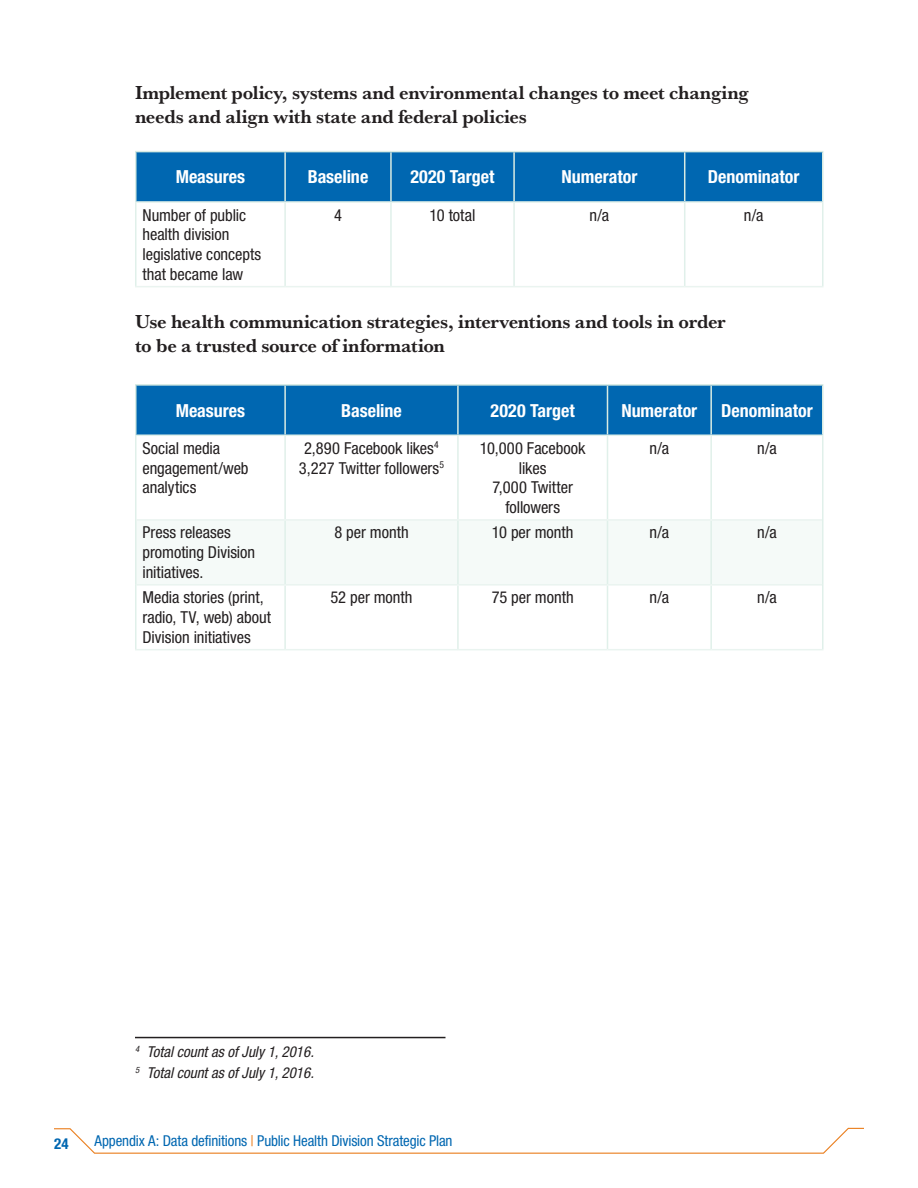
<style>
.page{position:relative;width:918px;height:1188px;background:#fff}
.page>*{position:absolute;margin:0;border:0;box-sizing:border-box;transform-origin:0 0}
.Body{font:700 19.5px/24px "Baskerville URW";letter-spacing:-.015em;color:#231f20}
.TFirstRow_WhiteText{font:700 condensed 18px "Helvetica Neue LT Std";color:#fff}
.Tbody_Center_justify{font:condensed 16.5px/19.8px "Helvetica Neue LT Std";letter-spacing:-.005em;color:#231f20}
.t1{font:condensed 15px "Helvetica Neue LT Std";letter-spacing:-.01em;color:#0067b1}
.Citation2{font:italic condensed 15px "Helvetica Neue LT Std";color:#231f20}
.t2{font:700 condensed 15px "Helvetica Neue LT Std";color:#0067b1}
.s1{color:#ea7e1d}
</style>
<div class="page">
<svg style="left:54px;top:1127px;width:810px;height:27px"></svg>
<div style="left:136px;top:386px;width:686px;height:49px;background:#0067b1"></div>
<div style="left:136px;top:521px;width:473px;height:63px;background:#f5faf8"></div>
<hr style="left:135px;top:435px;width:150px;height:1px;background:#e0f0ea">
<hr style="left:135px;top:436px;width:1px;height:84px;background:#e0f0ea">
<hr style="left:285px;top:435px;width:173px;height:1px;background:#e0f0ea">
<hr style="left:284px;top:436px;width:2px;height:83px;background:#e0f0ea">
<hr style="left:458px;top:435px;width:150px;height:1px;background:#e0f0ea">
<hr style="left:457px;top:436px;width:2px;height:83px;background:#e0f0ea">
<hr style="left:135px;top:520px;width:1px;height:65px;background:#e0f0ea">
<hr style="left:284px;top:521px;width:2px;height:63px;background:#e0f0ea">
<hr style="left:457px;top:521px;width:2px;height:63px;background:#e0f0ea">
<hr style="left:135px;top:585px;width:1px;height:64px;background:#e0f0ea">
<hr style="left:284px;top:586px;width:2px;height:63px;background:#e0f0ea">
<hr style="left:457px;top:586px;width:2px;height:63px;background:#e0f0ea">
<hr style="left:607px;top:386px;width:1px;height:49px;background:#d8ebe3">
<hr style="left:710px;top:386px;width:2px;height:49px;background:#d8ebe3">
<hr style="left:822px;top:386px;width:2px;height:49px;background:#d8ebe3">
<hr style="left:136px;top:519px;width:149px;height:2px;background:#eaf4f0">
<hr style="left:285px;top:519px;width:173px;height:2px;background:#eaf4f0">
<hr style="left:458px;top:519px;width:150px;height:2px;background:#eaf4f0">
<hr style="left:136px;top:584px;width:149px;height:2px;background:#eaf4f0">
<hr style="left:285px;top:584px;width:173px;height:2px;background:#eaf4f0">
<hr style="left:458px;top:584px;width:150px;height:2px;background:#eaf4f0">
<hr style="left:135px;top:649px;width:150px;height:1px;background:#eaf4f0">
<hr style="left:285px;top:649px;width:173px;height:1px;background:#eaf4f0">
<hr style="left:458px;top:649px;width:150px;height:1px;background:#eaf4f0">
<hr style="left:284px;top:386px;width:2px;height:49px;background:#d8ebe3">
<hr style="left:457px;top:386px;width:2px;height:49px;background:#d8ebe3">
<hr style="left:135px;top:384px;width:150px;height:2px;background:#d8ebe3">
<hr style="left:135px;top:386px;width:1px;height:49px;background:#d8ebe3">
<hr style="left:285px;top:384px;width:173px;height:2px;background:#d8ebe3">
<hr style="left:458px;top:384px;width:150px;height:2px;background:#d8ebe3">
<hr style="left:608px;top:384px;width:103px;height:2px;background:#d8ebe3">
<hr style="left:711px;top:384px;width:112px;height:2px;background:#d8ebe3">
<hr style="left:608px;top:435px;width:103px;height:1px;background:#e0f0ea">
<hr style="left:607px;top:436px;width:1px;height:83px;background:#e0f0ea">
<hr style="left:711px;top:435px;width:112px;height:1px;background:#e0f0ea">
<hr style="left:710px;top:436px;width:2px;height:83px;background:#e0f0ea">
<hr style="left:822px;top:436px;width:2px;height:84px;background:#e0f0ea">
<hr style="left:607px;top:521px;width:1px;height:63px;background:#e0f0ea">
<hr style="left:710px;top:521px;width:2px;height:63px;background:#e0f0ea">
<hr style="left:822px;top:520px;width:2px;height:65px;background:#e0f0ea">
<hr style="left:607px;top:586px;width:1px;height:63px;background:#e0f0ea">
<hr style="left:710px;top:586px;width:2px;height:63px;background:#e0f0ea">
<hr style="left:822px;top:585px;width:2px;height:64px;background:#e0f0ea">
<hr style="left:608px;top:519px;width:103px;height:2px;background:#eaf4f0">
<hr style="left:711px;top:519px;width:111px;height:2px;background:#eaf4f0">
<hr style="left:608px;top:584px;width:103px;height:2px;background:#eaf4f0">
<hr style="left:711px;top:584px;width:111px;height:2px;background:#eaf4f0">
<hr style="left:608px;top:649px;width:103px;height:1px;background:#eaf4f0">
<hr style="left:711px;top:649px;width:112px;height:1px;background:#eaf4f0">
<hr style="left:135px;top:1037px;width:311px;height:1px;background:#231f20">
<div style="left:136px;top:152px;width:686px;height:49px;background:#0067b1"></div>
<hr style="left:135px;top:201px;width:150px;height:2px;background:#e0f0ea">
<hr style="left:135px;top:203px;width:1px;height:83px;background:#e0f0ea">
<hr style="left:285px;top:201px;width:106px;height:2px;background:#e0f0ea">
<hr style="left:284px;top:203px;width:2px;height:83px;background:#e0f0ea">
<hr style="left:391px;top:201px;width:123px;height:2px;background:#e0f0ea">
<hr style="left:390px;top:203px;width:2px;height:83px;background:#e0f0ea">
<hr style="left:513px;top:152px;width:2px;height:49px;background:#d8ebe3">
<hr style="left:684px;top:152px;width:1px;height:49px;background:#d8ebe3">
<hr style="left:822px;top:152px;width:2px;height:49px;background:#d8ebe3">
<hr style="left:135px;top:286px;width:150px;height:1px;background:#eaf4f0">
<hr style="left:285px;top:286px;width:106px;height:1px;background:#eaf4f0">
<hr style="left:391px;top:286px;width:123px;height:1px;background:#eaf4f0">
<hr style="left:284px;top:152px;width:2px;height:49px;background:#d8ebe3">
<hr style="left:390px;top:152px;width:2px;height:49px;background:#d8ebe3">
<hr style="left:135px;top:151px;width:150px;height:1px;background:#d8ebe3">
<hr style="left:135px;top:152px;width:1px;height:49px;background:#d8ebe3">
<hr style="left:285px;top:151px;width:106px;height:1px;background:#d8ebe3">
<hr style="left:391px;top:151px;width:123px;height:1px;background:#d8ebe3">
<hr style="left:514px;top:151px;width:171px;height:1px;background:#d8ebe3">
<hr style="left:685px;top:151px;width:139px;height:1px;background:#d8ebe3">
<hr style="left:514px;top:201px;width:171px;height:2px;background:#e0f0ea">
<hr style="left:513px;top:203px;width:2px;height:83px;background:#e0f0ea">
<hr style="left:685px;top:201px;width:139px;height:2px;background:#e0f0ea">
<hr style="left:684px;top:203px;width:1px;height:83px;background:#e0f0ea">
<hr style="left:822px;top:203px;width:2px;height:83px;background:#e0f0ea">
<hr style="left:514px;top:286px;width:171px;height:1px;background:#eaf4f0">
<hr style="left:685px;top:286px;width:139px;height:1px;background:#eaf4f0">
<p class="Body" style="left:135px;top:81px;width:615px">Implement policy, systems and environmental changes to meet changing needs and align with state and federal policies</p>
<p class="TFirstRow_WhiteText" style="left:176px;top:166px;width:71px">Measures</p>
<p class="TFirstRow_WhiteText" style="left:308px;top:166px;width:62px">Baseline</p>
<p class="TFirstRow_WhiteText" style="left:410px;top:166px;width:86px">2020 Target</p>
<p class="TFirstRow_WhiteText" style="left:561px;top:166px;width:77px">Numerator</p>
<p class="TFirstRow_WhiteText" style="left:708px;top:166px;width:93px">Denominator</p>
<p class="Tbody_Center_justify" style="left:142px;top:205px;width:120px">Number of public health division legislative concepts that became law</p>
<p class="Tbody_Center_justify" style="left:334px;top:205px;width:9px">4</p>
<p class="Tbody_Center_justify" style="left:430px;top:205px;width:47px">10 total</p>
<p class="Tbody_Center_justify" style="left:590px;top:205px;width:21px">n/a</p>
<p class="Tbody_Center_justify" style="left:744px;top:205px;width:21px">n/a</p>
<p class="Body" style="left:135px;top:311px;width:592px">Use health communication strategies, interventions and tools in order to be a trusted source of information</p>
<p class="TFirstRow_WhiteText" style="left:176px;top:399px;width:71px">Measures</p>
<p class="TFirstRow_WhiteText" style="left:341px;top:399px;width:62px">Baseline</p>
<p class="TFirstRow_WhiteText" style="left:491px;top:399px;width:86px">2020 Target</p>
<p class="TFirstRow_WhiteText" style="left:621px;top:399px;width:77px">Numerator</p>
<p class="TFirstRow_WhiteText" style="left:721px;top:399px;width:93px">Denominator</p>
<p class="Tbody_Center_justify" style="left:142px;top:438px;width:108px">Social media engagement/web analytics</p>
<p class="Tbody_Center_justify" style="left:304px;top:438px;width:136px">2,890 Facebook likes<sup>4</sup></p>
<p class="Tbody_Center_justify" style="left:650px;top:438px;width:21px">n/a</p>
<p class="Tbody_Center_justify" style="left:757px;top:438px;width:21px">n/a</p>
<p class="Tbody_Center_justify" style="left:480px;top:438px;width:107px;text-align:center">10,000 Facebook likes</p>
<p class="Tbody_Center_justify" style="left:493px;top:478px;width:82px;text-align:center">7,000 Twitter followers</p>
<p class="Tbody_Center_justify" style="left:299px;top:458px;width:147px">3,227 Twitter followers<sup>5</sup></p>
<p class="Tbody_Center_justify" style="left:142px;top:523px;width:114px">Press releases promoting Division initiatives.</p>
<p class="Tbody_Center_justify" style="left:334px;top:523px;width:76px">8 per month</p>
<p class="Tbody_Center_justify" style="left:492px;top:523px;width:83px">10 per month</p>
<p class="Tbody_Center_justify" style="left:650px;top:523px;width:21px">n/a</p>
<p class="Tbody_Center_justify" style="left:757px;top:523px;width:21px">n/a</p>
<p class="Tbody_Center_justify" style="left:142px;top:588px;width:130px">Media stories (print, radio, TV, web) about<br>Division initiatives</p>
<p class="Tbody_Center_justify" style="left:330px;top:588px;width:84px">52 per month</p>
<p class="Tbody_Center_justify" style="left:492px;top:588px;width:84px">75 per month</p>
<p class="Tbody_Center_justify" style="left:650px;top:588px;width:21px">n/a</p>
<p class="Tbody_Center_justify" style="left:757px;top:588px;width:21px">n/a</p>
<p class="Citation2" style="left:135px;top:1043px;width:180px"><sup>4</sup> Total count as of July 1, 2016.</p>
<p class="Citation2" style="left:135px;top:1064px;width:180px"><sup>5</sup> Total count as of July 1, 2016.</p>
<p class="t2" style="left:54px;top:1135px;width:16px">24</p>
<p class="t1" style="left:94px;top:1132px;width:360px">Appendix A: Data definitions <span class="s1">|</span> Public Health Division Strategic Plan</p>
</div>
